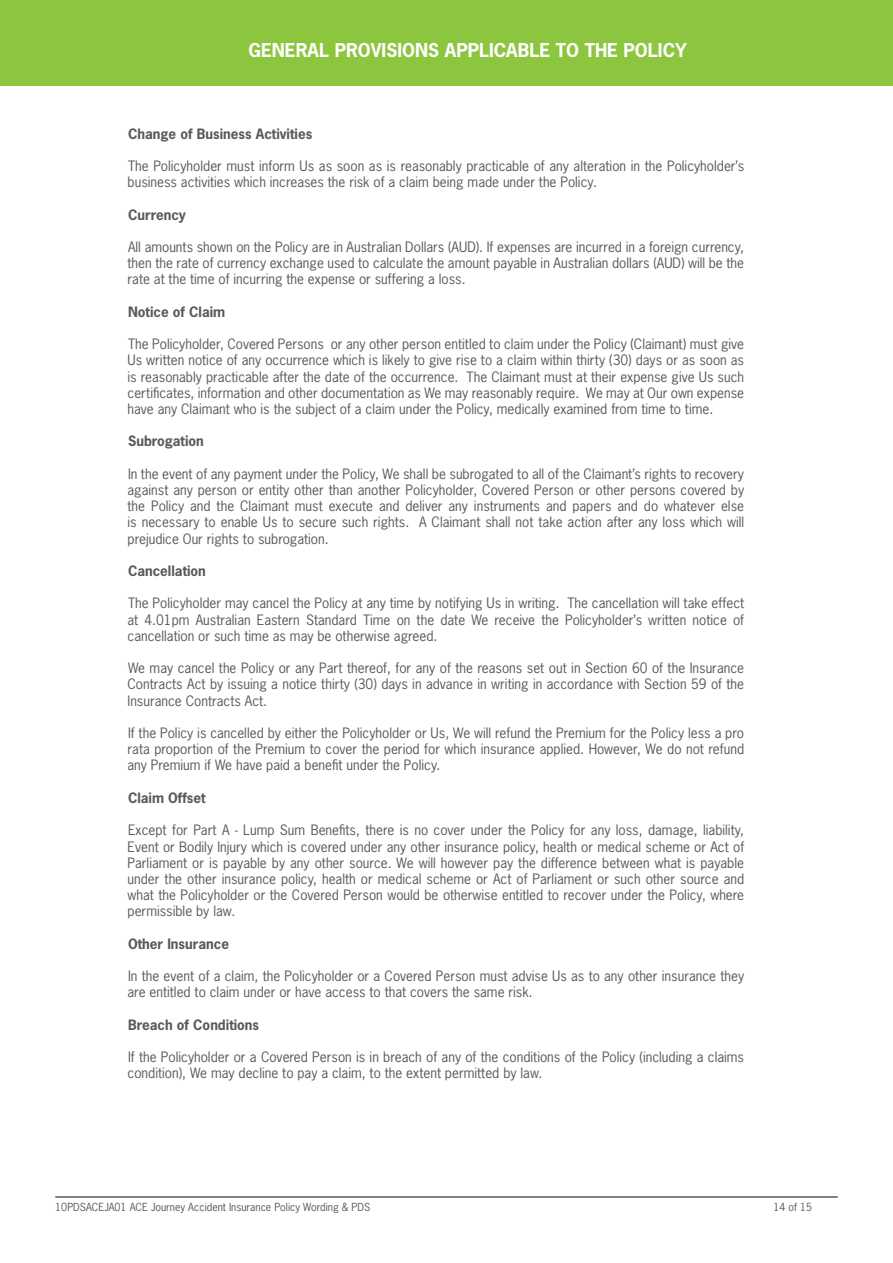
<style>
.page{position:relative;width:893px;height:1263px;background:#fff}
.page>*{position:absolute;margin:0;border:0;box-sizing:border-box;transform-origin:0 0}
.t1{font:700 18px "News Gothic";color:#fff}
.t2{font:13.5px/16.2px "News Gothic";color:#58595b;text-align:justify}
.t3{font:700 13.5px "News Gothic";color:#58595b}
.t4{font:10.5px "News Gothic";color:#58595b}
</style>
<div class="page">
<div style="left:0;top:0;width:893px;height:85px;background:#8cc63f"></div>
<hr style="left:55px;top:1196px;width:783px;height:2px;background:#58595b">
<h1 class="t1" style="left:249px;top:39px;width:440px">GENERAL PROVISIONS APPLICABLE TO THE POLICY</h1>
<p class="t3" style="left:128px;top:125px;width:186px">Change of Business Activities</p>
<p class="t2" style="left:128px;top:157px;width:618px">The Policyholder must inform Us as soon as is reasonably practicable of any alteration in the Policyholder’s business activities which increases the risk of a claim being made under the Policy.</p>
<p class="t3" style="left:128px;top:206px;width:59px">Currency</p>
<p class="t2" style="left:128px;top:238px;width:618px">All amounts shown on the Policy are in Australian Dollars (AUD). If expenses are incurred in a foreign currency, then the rate of currency exchange used to calculate the amount payable in Australian dollars (AUD) will be the rate at the time of incurring the expense or suffering a loss.</p>
<p class="t3" style="left:128px;top:303px;width:99px">Notice of Claim</p>
<p class="t2" style="left:128px;top:336px;width:618px">The Policyholder, Covered Persons or any other person entitled to claim under the Policy (Claimant) must give Us written notice of any occurrence which is likely to give rise to a claim within thirty (30) days or as soon as is reasonably practicable after the date of the occurrence. The Claimant must at their expense give Us such certificates, information and other documentation as We may reasonably require. We may at Our own expense have any Claimant who is the subject of a claim under the Policy, medically examined from time to time.</p>
<p class="t3" style="left:128px;top:432px;width:77px">Subrogation</p>
<p class="t2" style="left:128px;top:465px;width:618px">In the event of any payment under the Policy, We shall be subrogated to all of the Claimant’s rights to recovery against any person or entity other than another Policyholder, Covered Person or other persons covered by the Policy and the Claimant must execute and deliver any instruments and papers and do whatever else is necessary to enable Us to secure such rights. A Claimant shall not take action after any loss which will prejudice Our rights to subrogation.</p>
<p class="t3" style="left:128px;top:562px;width:79px">Cancellation</p>
<p class="t2" style="left:128px;top:595px;width:618px">The Policyholder may cancel the Policy at any time by notifying Us in writing. The cancellation will take effect at 4.01pm Australian Eastern Standard Time on the date We receive the Policyholder’s written notice of cancellation or such time as may be otherwise agreed.</p>
<p class="t2" style="left:128px;top:660px;width:618px">We may cancel the Policy or any Part thereof, for any of the reasons set out in Section 60 of the Insurance Contracts Act by issuing a notice thirty (30) days in advance in writing in accordance with Section 59 of the Insurance Contracts Act.</p>
<p class="t2" style="left:128px;top:724px;width:618px">If the Policy is cancelled by either the Policyholder or Us, We will refund the Premium for the Policy less a pro rata proportion of the Premium to cover the period for which insurance applied. However, We do not refund any Premium if We have paid a benefit under the Policy.</p>
<p class="t3" style="left:128px;top:789px;width:79px">Claim Offset</p>
<p class="t2" style="left:128px;top:822px;width:618px">Except for Part A - Lump Sum Benefits, there is no cover under the Policy for any loss, damage, liability, Event or Bodily Injury which is covered under any other insurance policy, health or medical scheme or Act of Parliament or is payable by any other source. We will however pay the difference between what is payable under the other insurance policy, health or medical scheme or Act of Parliament or such other source and what the Policyholder or the Covered Person would be otherwise entitled to recover under the Policy, where permissible by law.</p>
<p class="t3" style="left:128px;top:935px;width:102px">Other Insurance</p>
<p class="t2" style="left:128px;top:967px;width:618px">In the event of a claim, the Policyholder or a Covered Person must advise Us as to any other insurance they are entitled to claim under or have access to that covers the same risk.</p>
<p class="t3" style="left:128px;top:1016px;width:133px">Breach of Conditions</p>
<p class="t2" style="left:128px;top:1048px;width:618px">If the Policyholder or a Covered Person is in breach of any of the conditions of the Policy (including a claims condition), We may decline to pay a claim, to the extent permitted by law.</p>
<p class="t4" style="left:55px;top:1200px;width:316px">10PDSACEJA01 ACE Journey Accident Insurance Policy Wording &amp; PDS</p>
<p class="t4" style="left:773px;top:1200px;width:40px">14 of 15</p>
</div>
